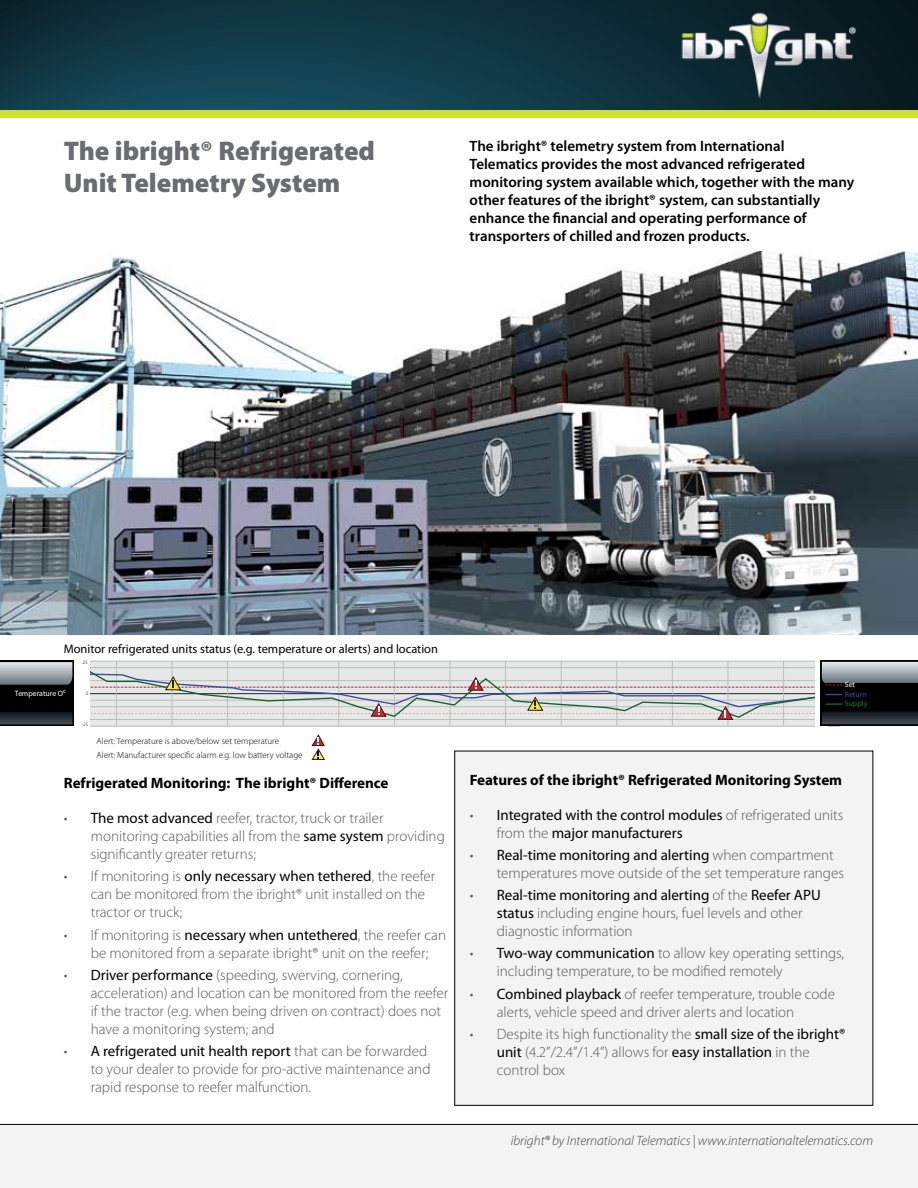
<style>
.page{position:relative;width:918px;height:1188px;background:#fff}
.page>*{position:absolute;margin:0;border:0;box-sizing:border-box;transform-origin:0 0}
.t1{font:900 27px/32.4px "Myriad Pro";color:#6b6c6f}
.t2{font:300 15px/18px "Myriad Pro";color:#58595b}
.t3{font:600 15px/18px "Myriad Pro";color:#000}
.t4{font:700 15px "Myriad Pro";color:#000}
.t5{font:15px/18px "Myriad Pro";color:#000}
.t6{font:italic 300 13.5px "Myriad Pro";color:#414042}
.t7{font:12.45px "Myriad Pro";color:#000}
.t8{font:300 9px/14px "Myriad Pro";color:#000}
.t9{font:7.8px "Myriad Pro";color:#fff}
.t10{font:7.8px "Myriad Pro";color:#3852a3}
.t11{font:7.8px "Myriad Pro";color:#008040}
.t12{font:6.45px "Myriad Pro";color:#fff}
.t13{font:5.25px "Myriad Pro";color:#59595c}
.s1{font-weight:400;color:#000}
.s2{font-weight:300;color:#58595b}
</style>
<div class="page">
<div style="left:455px;top:751px;width:418px;height:354px;background:#f3f3f4"></div>
<img style="left:0;top:252px;width:918px;height:382px">
<div style="left:0;top:97px;width:918px;height:21px;background:#cedf33"></div>
<img style="left:0;top:0;width:918px;height:109px">
<img style="left:674px;top:8px;width:188px;height:97px">
<div style="left:68px;top:661px;width:772px;height:65px;background:#e6e8e8"></div>
<hr style="left:68px;top:661px;width:772px;height:1px;background:#bdbfbf">
<hr style="left:68px;top:726px;width:772px;height:1px;background:#bdbfbf">
<hr style="left:116px;top:661px;width:1px;height:64px;background:#bdbfbf">
<hr style="left:172px;top:661px;width:1px;height:65px;background:#bdbfbf">
<hr style="left:227px;top:661px;width:1px;height:65px;background:#bdbfbf">
<hr style="left:283px;top:661px;width:1px;height:65px;background:#bdbfbf">
<hr style="left:338px;top:661px;width:1px;height:65px;background:#bdbfbf">
<hr style="left:394px;top:661px;width:1px;height:64px;background:#bdbfbf">
<hr style="left:450px;top:661px;width:1px;height:64px;background:#bdbfbf">
<hr style="left:505px;top:661px;width:1px;height:64px;background:#bdbfbf">
<hr style="left:561px;top:661px;width:1px;height:64px;background:#bdbfbf">
<hr style="left:616px;top:661px;width:1px;height:64px;background:#bdbfbf">
<hr style="left:672px;top:661px;width:1px;height:64px;background:#bdbfbf">
<hr style="left:728px;top:661px;width:1px;height:64px;background:#bdbfbf">
<hr style="left:783px;top:661px;width:1px;height:64px;background:#bdbfbf">
<div style="left:67px;top:652px;width:23px;height:89px;background:#fff"></div>
<div style="left:0;top:661px;width:74px;height:65px;background:#222324"></div>
<div style="left:816px;top:652px;width:12px;height:89px;background:#fff"></div>
<div style="left:821px;top:660px;width:97px;height:66px;background:#171818"></div>
<svg style="left:311px;top:734px;width:14px;height:26px"></svg>
<svg style="left:0;top:662px;width:918px;height:62px"></svg>
<div style="left:0;top:1124px;width:918px;height:64px;background:#f3f3f4"></div>
<h1 class="t1" style="left:64px;top:134px;width:313px">The ibright® Refrigerated<br>Unit Telemetry System</h1>
<p class="t3" style="left:470px;top:137px;width:386px">The ibright® telemetry system from International Telematics provides the most advanced refrigerated monitoring system available which, together with the many other features of the ibright® system, can substantially enhance the financial and operating performance of transporters of chilled and frozen products.</p>
<p class="t7" style="left:64px;top:642px;width:376px">Monitor refrigerated units status (e.g. temperature or alerts) and location</p>
<p class="t12" style="left:63px;top:687px;width:4px">c</p>
<p class="t9" style="left:15px;top:690px;width:50px">Temperature O</p>
<p class="t13" style="left:83px;top:660px;width:7px">25</p>
<p class="t13" style="left:86px;top:691px;width:4px">0</p>
<p class="t13" style="left:82px;top:722px;width:8px">-25</p>
<p class="t8" style="left:97px;top:734px;width:208px">Alert: Temperature is above/below set temperature<br>Alert: Manufacturer specific alarm e.g. low battery voltage</p>
<p class="t4" style="left:64px;top:773px;width:326px">Refrigerated Monitoring: The ibright® Difference</p>
<p class="t2" style="left:91px;top:809px;width:356px;text-indent:-27px">• <span class="s1">The most advanced</span> reefer, tractor, truck or trailer monitoring capabilities all from the <span class="s1">same system</span> providing significantly greater returns;</p>
<p class="t2" style="left:91px;top:868px;width:346px;text-indent:-27px">• If monitoring is <span class="s1">only necessary when tethered</span>, the reefer can be monitored from the ibright® unit installed on the tractor or truck;</p>
<p class="t2" style="left:91px;top:926px;width:357px;text-indent:-27px">• If monitoring is <span class="s1">necessary when untethered</span>, the reefer can be monitored from a separate ibright® unit on the reefer;</p>
<p class="t2" style="left:91px;top:966px;width:359px;text-indent:-27px">• <span class="s1">Driver performance</span> (speeding, swerving, cornering, acceleration) and location can be monitored from the reefer if the tractor (e.g. when being driven on contract) does not have a monitoring system; and</p>
<p class="t2" style="left:91px;top:1042px;width:341px;text-indent:-27px">• <span class="s1">A refrigerated unit health report</span> that can be forwarded to your dealer to provide for pro-active maintenance and rapid response to reefer malfunction.</p>
<p class="t9" style="left:845px;top:680px;width:12px">Set</p>
<p class="t10" style="left:845px;top:690px;width:23px">Return</p>
<p class="t11" style="left:845px;top:700px;width:24px">Supply</p>
<p class="t4" style="left:470px;top:770px;width:374px">Features of the ibright® Refrigerated Monitoring System</p>
<p class="t5" style="left:497px;top:806px;width:348px;text-indent:-27px"><span class="s2">•</span> Integrated with the control modules <span class="s2">of refrigerated units from the</span> major manufacturers</p>
<p class="t2" style="left:497px;top:846px;width:349px;text-indent:-27px">• <span class="s1">Real-time monitoring and alerting</span> when compartment temperatures move outside of the set temperature ranges</p>
<p class="t2" style="left:497px;top:886px;width:326px;text-indent:-27px">• <span class="s1">Real-time monitoring and alerting</span> of the <span class="s1">Reefer APU status</span> including engine hours, fuel levels and other diagnostic information</p>
<p class="t2" style="left:497px;top:945px;width:349px;text-indent:-27px">• <span class="s1">Two-way communication</span> to allow key operating settings, including temperature, to be modified remotely</p>
<p class="t2" style="left:497px;top:985px;width:340px;text-indent:-27px">• <span class="s1">Combined playback</span> of reefer temperature, trouble code alerts, vehicle speed and driver alerts and location</p>
<p class="t2" style="left:497px;top:1025px;width:350px;text-indent:-27px">• Despite its high functionality the <span class="s1">small size of the ibright® unit</span> (4.2”/2.4”/1.4”) allows for <span class="s1">easy installation</span> in the control box</p>
<p class="t6" style="left:511px;top:1132px;width:364px">ibright® by International Telematics | www.internationaltelematics.com</p>
</div>
